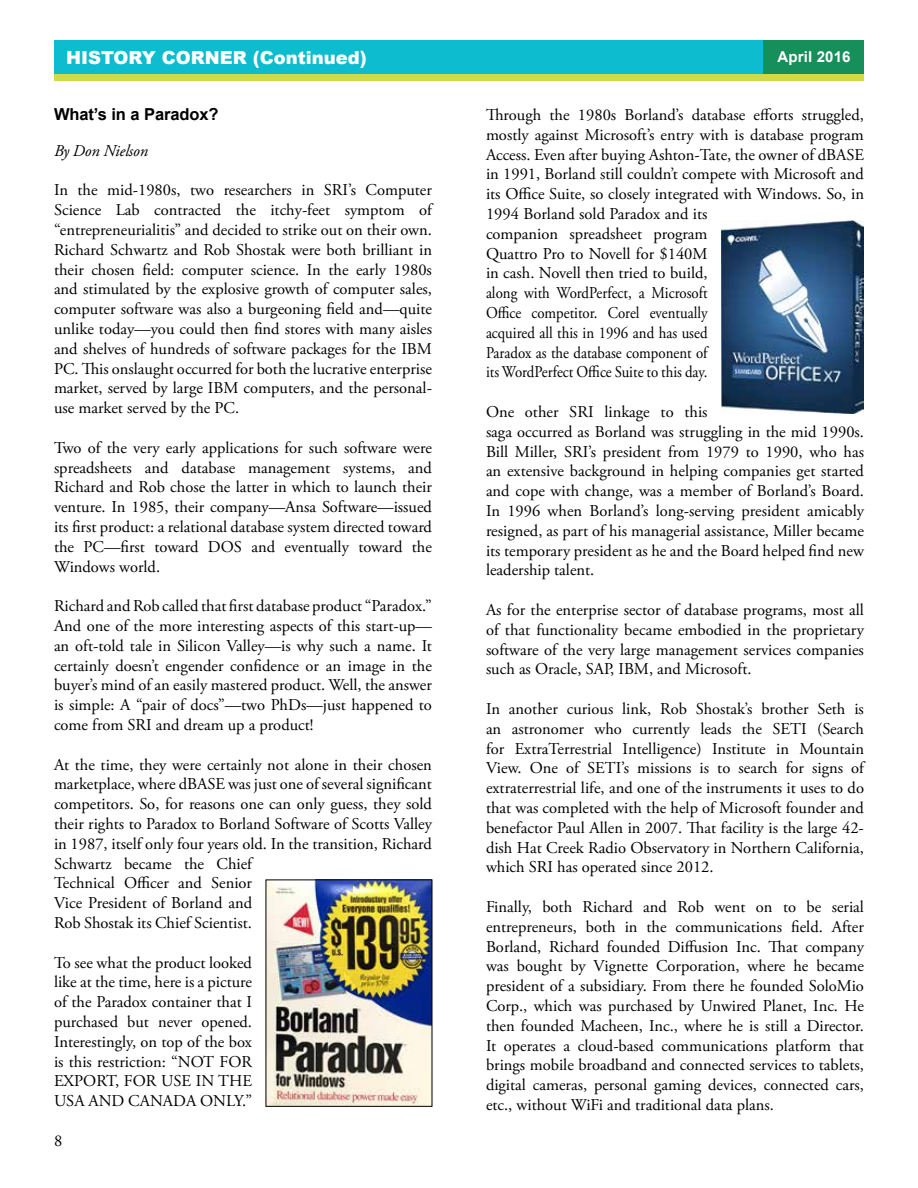
<style>
.page{position:relative;width:918px;height:1188px;background:#fff}
.page>*{position:absolute;margin:0;border:0;box-sizing:border-box;transform-origin:0 0}
.t1{font:900 18px "Arial";color:#fff}
.t2{font:16.5px/19.8px "Adobe Garamond Pro";color:#000;text-align:justify}
.t3{font:700 16.5px "Arial";letter-spacing:-.005em;color:#000}
.t4{font:italic 16.5px "Adobe Garamond Pro";letter-spacing:-.01em;color:#000}
.t5{font:700 15px "Arial";letter-spacing:.01em;color:#fff}
</style>
<div class="page">
<div style="left:54px;top:68px;width:810px;height:13px;background:#cfda44"></div>
<div style="left:54px;top:40px;width:810px;height:34px;background:#0dbcce"></div>
<div style="left:764px;top:40px;width:100px;height:34px;background:#168f5b"></div>
<img style="left:268px;top:882px;width:162px;height:223px">
<img style="left:721px;top:221px;width:143px;height:192px">
<p class="t1" style="left:66px;top:45px;width:302px">HISTORY CORNER (Continued)</p>
<p class="t5" style="left:778px;top:47px;width:75px">April 2016</p>
<p class="t3" style="left:54px;top:103px;width:166px">What’s in a Paradox?</p>
<p class="t4" style="left:54px;top:141px;width:95px">By Don Nielson</p>
<p class="t2" style="left:54px;top:181px;width:380px">In the mid-1980s, two researchers in SRI’s Computer Science Lab contracted the itchy-feet symptom of “entrepreneurialitis” and decided to strike out on their own.<br>Richard Schwartz and Rob Shostak were both brilliant in their chosen field: computer science. In the early 1980s and stimulated by the explosive growth of computer sales, computer software was also a burgeoning field and—quite unlike today—you could then find stores with many aisles and shelves of hundreds of software packages for the IBM PC. This onslaught occurred for both the lucrative enterprise market, served by large IBM computers, and the personal&shy;use market served by the PC.</p>
<p class="t2" style="left:54px;top:438px;width:380px">Two of the very early applications for such software were spreadsheets and database management systems, and Richard and Rob chose the latter in which to launch their venture. In 1985, their company—Ansa Software—issued its first product: a relational database system directed toward the PC—first toward DOS and eventually toward the Windows world.</p>
<p class="t2" style="left:54px;top:597px;width:380px">Richard and Rob called that first database product “Paradox.” And one of the more interesting aspects of this start-up— an oft-told tale in Silicon Valley—is why such a name. It certainly doesn’t engender confidence or an image in the buyer’s mind of an easily mastered product. Well, the answer is simple: A “pair of docs”—two PhDs—just happened to come from SRI and dream up a product!</p>
<p class="t2" style="left:54px;top:755px;width:380px;text-align:left">At the time, they were certainly not alone in their chosen marketplace, where dBASE was just one of several significant competitors. So, for reasons one can only guess, they sold their rights to Paradox to Borland Software of Scotts Valley in 1987, itself only four years old. In the transition, Richard Schwartz became the Chief<br>Technical Officer and Senior<br>Vice President of Borland and<br>Rob Shostak its Chief Scientist.</p>
<p class="t2" style="left:54px;top:953px;width:200px">To see what the product looked like at the time, here is a picture of the Paradox container that I purchased but never opened.<br>Interestingly, on top of the box is this restriction: “NOT FOR EXPORT, FOR USE IN THE USA AND CANADA ONLY.”</p>
<p class="t2" style="left:54px;top:1131px;width:10px">8</p>
<p class="t2" style="left:486px;top:105px;width:380px;text-align:left">Through the 1980s Borland’s database efforts struggled, mostly against Microsoft’s entry with is database program Access. Even after buying Ashton-Tate, the owner of dBASE in 1991, Borland still couldn’t compete with Microsoft and its Office Suite, so closely integrated with Windows. So, in 1994 Borland sold Paradox and its<br>companion spreadsheet program<br>Quattro Pro to Novell for $140M<br>in cash. Novell then tried to build,<br>along with WordPerfect, a Microsoft<br>Office competitor. Corel eventually<br>acquired all this in 1996 and has used<br>Paradox as the database component of<br>its WordPerfect Office Suite to this day.</p>
<p class="t2" style="left:486px;top:402px;width:380px;text-align:left">One other SRI linkage to this<br>saga occurred as Borland was struggling in the mid 1990s.<br>Bill Miller, SRI’s president from 1979 to 1990, who has an extensive background in helping companies get started and cope with change, was a member of Borland’s Board.<br>In 1996 when Borland’s long-serving president amicably resigned, as part of his managerial assistance, Miller became its temporary president as he and the Board helped find new leadership talent.</p>
<p class="t2" style="left:486px;top:600px;width:379px">As for the enterprise sector of database programs, most all of that functionality became embodied in the proprietary software of the very large management services companies such as Oracle, SAP, IBM, and Microsoft.</p>
<p class="t2" style="left:486px;top:699px;width:380px">In another curious link, Rob Shostak’s brother Seth is an astronomer who currently leads the SETI (Search for ExtraTerrestrial Intelligence) Institute in Mountain View. One of SETI’s missions is to search for signs of extraterrestrial life, and one of the instruments it uses to do that was completed with the help of Microsoft founder and benefactor Paul Allen in 2007. That facility is the large 42- dish Hat Creek Radio Observatory in Northern California, which SRI has operated since 2012.</p>
<p class="t2" style="left:486px;top:897px;width:380px">Finally, both Richard and Rob went on to be serial entrepreneurs, both in the communications field. After Borland, Richard founded Diffusion Inc. That company was bought by Vignette Corporation, where he became president of a subsidiary. From there he founded SoloMio Corp., which was purchased by Unwired Planet, Inc. He then founded Macheen, Inc., where he is still a Director.<br>It operates a cloud-based communications platform that brings mobile broadband and connected services to tablets, digital cameras, personal gaming devices, connected cars, etc., without WiFi and traditional data plans.</p>
</div>
